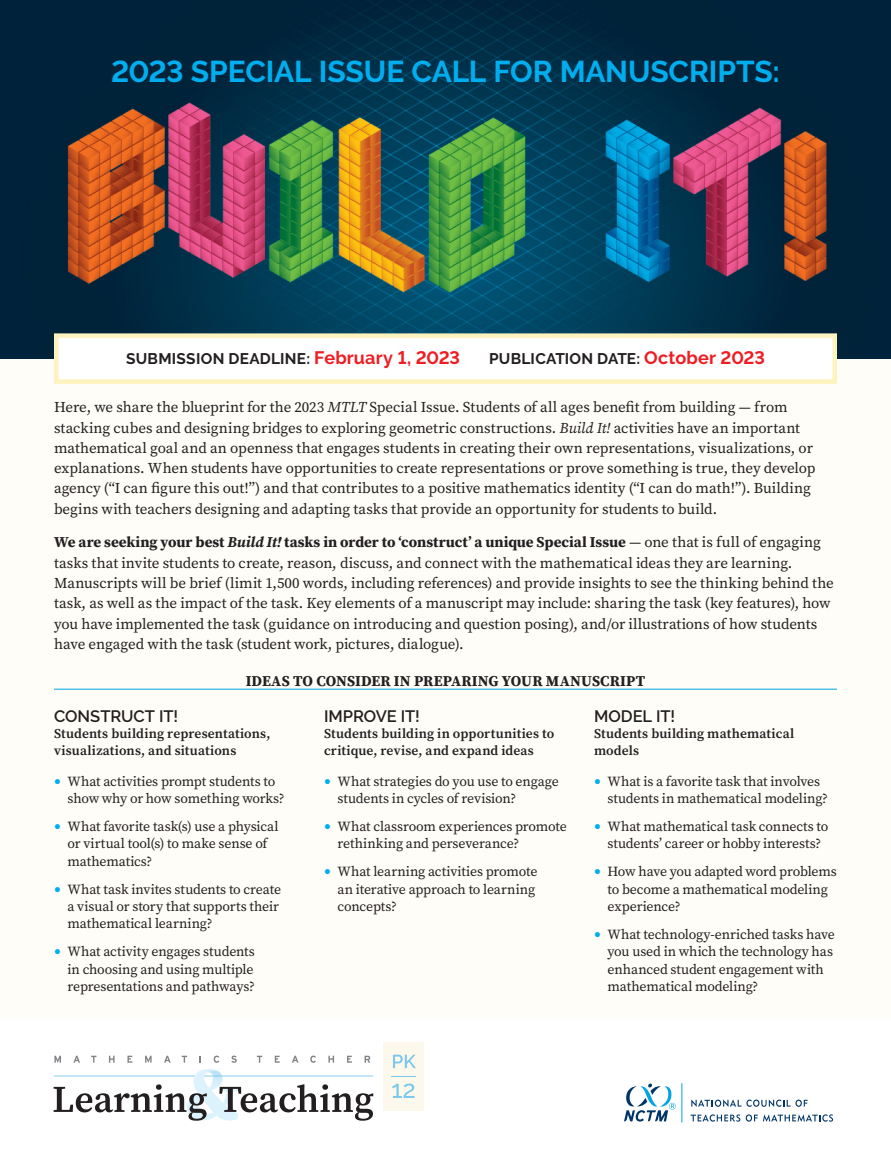
<style>
.page{position:relative;width:891px;height:1176px;background:#fff}
.page>*{position:absolute;margin:0;border:0;box-sizing:border-box;transform-origin:0 0}
.t1{font:700 30px "Raleway";letter-spacing:-.01em;color:#00aeef}
.ad_body_small_header{font:600 16.5px "Raleway";letter-spacing:-.005em;color:#231f20}
.t2{font:700 15.3px "Raleway";letter-spacing:.02em;color:#231f20}
.Ad_Body_Large{font:15px/20.2px "Source Serif Pro";letter-spacing:-.005em;color:#231f20}
.ad_body_small_header-2{font:700 15px "Source Serif Pro";letter-spacing:.01em;color:#231f20}
.t3{font:13.8px/17.2px "Source Serif Pro";letter-spacing:-.01em;color:#231f20}
.Ad_Body_Small{font:600 13.5px/16.5px "Source Serif Pro";letter-spacing:.01em;color:#231f20}
.s1{font-size:18px;color:#ee1d23}
.s2{font-style:italic}
.s3{font-weight:700}
.s4{font-weight:700;font-style:italic}
.s5{font-size:22.5px;color:#00aeef}
</style>
<div class="page">
<div style="left:0;top:339px;width:891px;height:679px;background:#fefdf8"></div>
<img style="left:0;top:0;width:891px;height:358px">
<div style="left:56px;top:335px;width:779px;height:46px;background:#fff"></div>
<div style="left:54px;top:333px;width:783px;height:51px;border:4px solid #fef3be"></div>
<svg style="left:54px;top:1055px;width:7px;height:7px"></svg>
<svg style="left:73px;top:1055px;width:7px;height:7px"></svg>
<svg style="left:91px;top:1055px;width:5px;height:7px"></svg>
<svg style="left:109px;top:1055px;width:6px;height:7px"></svg>
<svg style="left:127px;top:1055px;width:5px;height:7px"></svg>
<svg style="left:145px;top:1055px;width:7px;height:7px"></svg>
<svg style="left:164px;top:1055px;width:7px;height:7px"></svg>
<svg style="left:182px;top:1055px;width:5px;height:7px"></svg>
<svg style="left:214px;top:1055px;width:5px;height:7px"></svg>
<svg style="left:231px;top:1055px;width:6px;height:7px"></svg>
<svg style="left:257px;top:1055px;width:5px;height:7px"></svg>
<svg style="left:275px;top:1055px;width:5px;height:7px"></svg>
<svg style="left:292px;top:1055px;width:7px;height:7px"></svg>
<svg style="left:310px;top:1055px;width:6px;height:7px"></svg>
<svg style="left:328px;top:1055px;width:6px;height:7px"></svg>
<svg style="left:347px;top:1055px;width:5px;height:7px"></svg>
<svg style="left:365px;top:1055px;width:5px;height:7px"></svg>
<div style="left:383px;top:1041px;width:41px;height:69px;background:#fcf8ec"></div>
<svg style="left:393px;top:1054px;width:23px;height:13px"></svg>
<svg style="left:392px;top:1083px;width:23px;height:14px"></svg>
<svg style="left:54px;top:1069px;width:319px;height:51px"></svg>
<svg style="left:624px;top:1083px;width:52px;height:38px"></svg>
<svg style="left:691px;top:1099px;width:117px;height:7px"></svg>
<svg style="left:691px;top:1114px;width:49px;height:7px"></svg>
<svg style="left:746px;top:1114px;width:87px;height:7px"></svg>
<hr style="left:681px;top:1082px;width:1px;height:40px;background:#00a5e3">
<hr style="left:54px;top:688px;width:783px;height:1px;background:#00a5e3">
<p class="t1" style="left:111px;top:55px;width:670px">2023 SPECIAL ISSUE CALL FOR MANUSCRIPTS:</p>
<p class="t2" style="left:126px;top:350px;width:336px">SUBMISSION DEADLINE: <span class="s1">February 1, 2023</span></p>
<p class="t2" style="left:489px;top:350px;width:277px">PUBLICATION DATE: <span class="s1">October 2023</span></p>
<p class="Ad_Body_Large" style="left:54px;top:397px;width:763px">Here, we share the blueprint for the 2023 <span class="s2">MTLT</span> Special Issue. Students of all ages benefit from building — from stacking cubes and designing bridges to exploring geometric constructions. <span class="s2">Build It!</span> activities have an important mathematical goal and an openness that engages students in creating their own representations, visualizations, or explanations. When students have opportunities to create representations or prove something is true, they develop agency (“I can figure this out!”) and that contributes to a positive mathematics identity (“I can do math!”). Building begins with teachers designing and adapting tasks that provide an opportunity for students to build.</p>
<p class="Ad_Body_Large" style="left:54px;top:532px;width:781px"><span class="s3">We are seeking your best</span> <span class="s4">Build It!</span> <span class="s3">tasks in order to ‘construct’ a unique Special Issue</span> — one that is full of engaging tasks that invite students to create, reason, discuss, and connect with the mathematical ideas they are learning.<br>Manuscripts will be brief (limit 1,500 words, including references) and provide insights to see the thinking behind the task, as well as the impact of the task. Key elements of a manuscript may include: sharing the task (key features), how you have implemented the task (guidance on introducing and question posing), and/or illustrations of how students have engaged with the task (student work, pictures, dialogue).</p>
<p class="ad_body_small_header-2" style="left:246px;top:670px;width:401px">IDEAS TO CONSIDER IN PREPARING YOUR MANUSCRIPT</p>
<p class="ad_body_small_header" style="left:54px;top:706px;width:126px">CONSTRUCT IT!</p>
<p class="Ad_Body_Small" style="left:54px;top:725px;width:218px">Students building representations, visualizations, and situations</p>
<p class="t3" style="left:68px;top:772px;width:219px;text-indent:-14px"><span class="s5">•</span> What activities prompt students to show why or how something works?</p>
<p class="t3" style="left:68px;top:817px;width:213px;text-indent:-14px"><span class="s5">•</span> What favorite task(s) use a physical or virtual tool(s) to make sense of mathematics?</p>
<p class="t3" style="left:68px;top:880px;width:215px;text-indent:-14px"><span class="s5">•</span> What task invites students to create a visual or story that supports their mathematical learning?</p>
<p class="t3" style="left:68px;top:942px;width:189px;text-align:justify;text-indent:-14px"><span class="s5">•</span> What activity engages students in choosing and using multiple representations and pathways?</p>
<p class="ad_body_small_header" style="left:324px;top:706px;width:97px">IMPROVE IT!</p>
<p class="Ad_Body_Small" style="left:324px;top:725px;width:232px">Students building in opportunities to critique, revise, and expand ideas</p>
<p class="t3" style="left:338px;top:772px;width:223px;text-indent:-14px"><span class="s5">•</span> What strategies do you use to engage students in cycles of revision?</p>
<p class="t3" style="left:338px;top:817px;width:231px;text-indent:-14px"><span class="s5">•</span> What classroom experiences promote rethinking and perseverance?</p>
<p class="t3" style="left:338px;top:862px;width:202px;text-indent:-14px"><span class="s5">•</span> What learning activities promote an iterative approach to learning concepts?</p>
<p class="ad_body_small_header" style="left:594px;top:706px;width:83px">MODEL IT!</p>
<p class="Ad_Body_Small" style="left:594px;top:725px;width:202px">Students building mathematical models</p>
<p class="t3" style="left:608px;top:772px;width:222px;text-indent:-14px"><span class="s5">•</span> What is a favorite task that involves students in mathematical modeling?</p>
<p class="t3" style="left:594px;top:817px;width:236px;text-align:center"><span class="s5">•</span> What mathematical task connects to students’ career or hobby interests?</p>
<p class="t3" style="left:608px;top:862px;width:231px;text-indent:-14px"><span class="s5">•</span> How have you adapted word problems to become a mathematical modeling experience?</p>
<p class="t3" style="left:608px;top:925px;width:229px;text-indent:-14px"><span class="s5">•</span> What technology-enriched tasks have you used in which the technology has enhanced student engagement with mathematical modeling?</p>
</div>
